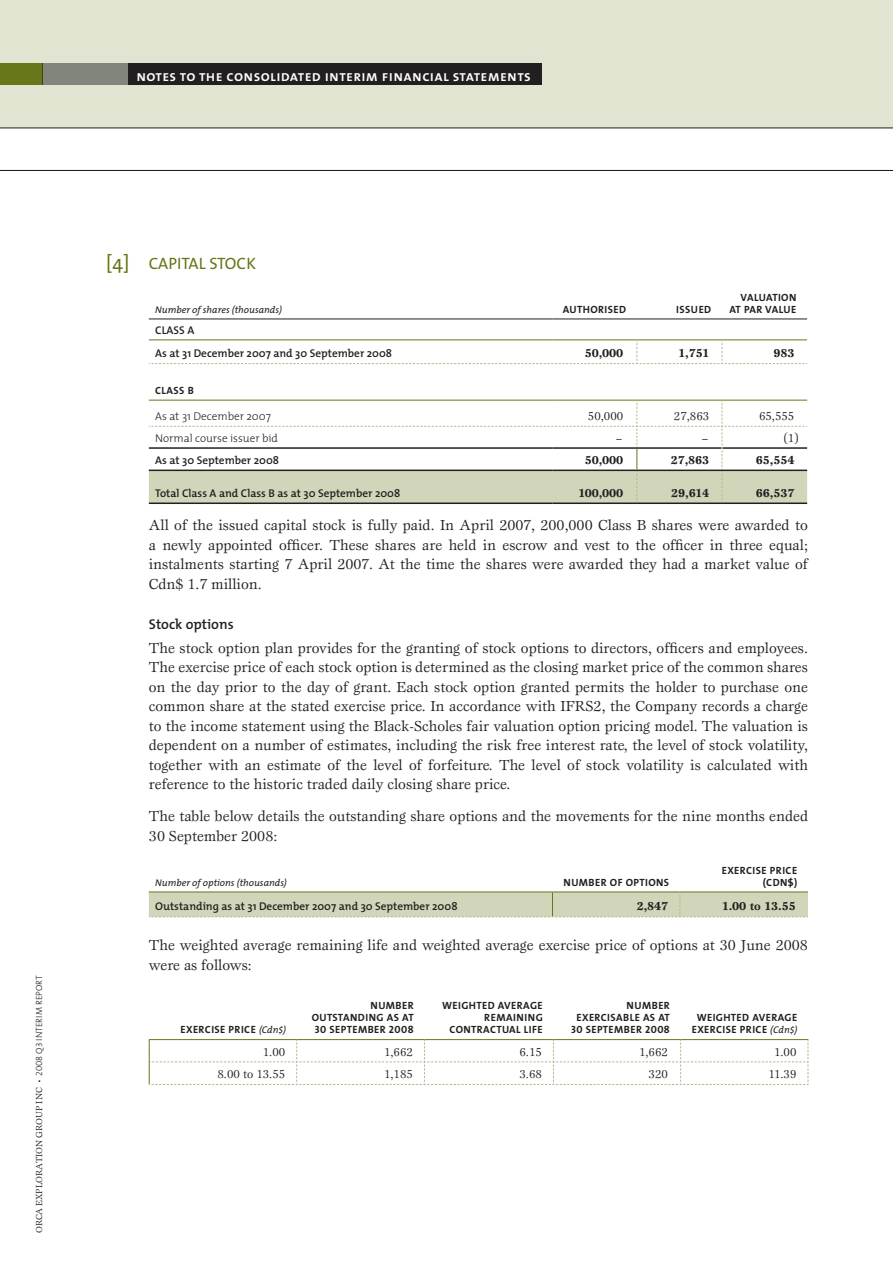
<style>
.page{position:relative;width:893px;height:1263px;background:#fff}
.page>*{position:absolute;margin:0;border:0;box-sizing:border-box;transform-origin:0 0}
.t1{font:16.5px "The Mix";color:#677719}
.t2{font:15px/19.5px "Esprit";color:#231f20;text-align:justify}
.t3{font:15px "The Mix Semi Bold Caps";letter-spacing:.02em;color:#fff}
.t4{font:600 14.25px "The Mix";color:#231f20}
.t5{font:12px "Esprit";color:#231f20}
.t6{font:700 12px "Esprit";letter-spacing:-.01em;color:#231f20}
.t7{font:600 11.25px/23.7px "The Mix";color:#231f20}
.t8{font:300 11.25px "The Mix";color:#231f20}
.t9{font:10.5px/12px "The Mix Bold Caps";letter-spacing:.04em;color:#231f20;text-align:right}
.t10{font:italic 9.75px "The Mix";color:#231f20}
.t11{font:9px "Esprit";color:#231f20}
.s1{font-family:"The Mix Light Caps"}
.s2{font-size:19.5px}
.s3{font-family:"The Mix";font-style:italic;font-size:9.75px}
.s4{font-size:10.65px}
</style>
<div class="page">
<div style="left:0;top:0;width:893px;height:128px;background:#e1e4d1"></div>
<div style="left:0;top:64px;width:43px;height:21px;background:#677719"></div>
<hr style="left:0;top:128px;width:893px;height:1px;background:#231f20">
<div style="left:43px;top:64px;width:86px;height:21px;background:#81857c"></div>
<hr style="left:0;top:170px;width:893px;height:1px;background:#231f20">
<div style="left:129px;top:64px;width:413px;height:21px;background:#231f20"></div>
<hr style="left:149px;top:339px;width:403px;height:1px;background:#677719">
<hr style="left:637px;top:339px;width:85px;height:1px;background:#677719">
<hr style="left:722px;top:339px;width:85px;height:1px;background:#677719">
<hr style="left:722px;top:502px;width:85px;height:2px;background:#231f20">
<svg style="left:149px;top:400px;width:658px;height:103px"></svg>
<hr style="left:149px;top:502px;width:403px;height:2px;background:#231f20">
<hr style="left:552px;top:502px;width:85px;height:2px;background:#231f20">
<hr style="left:637px;top:502px;width:85px;height:2px;background:#231f20">
<hr style="left:552px;top:339px;width:85px;height:1px;background:#677719">
<svg style="left:149px;top:340px;width:658px;height:24px"></svg>
<hr style="left:149px;top:319px;width:403px;height:1px;background:#231f20">
<hr style="left:552px;top:319px;width:85px;height:1px;background:#231f20">
<hr style="left:637px;top:319px;width:85px;height:1px;background:#231f20">
<hr style="left:722px;top:319px;width:85px;height:1px;background:#231f20">
<hr style="left:149px;top:891px;width:403px;height:1px;background:#677719">
<hr style="left:552px;top:891px;width:128px;height:1px;background:#677719">
<hr style="left:680px;top:891px;width:128px;height:1px;background:#677719">
<svg style="left:149px;top:892px;width:659px;height:25px;background:#ced3b6"></svg>
<hr style="left:149px;top:1039px;width:148px;height:1px;background:#677719">
<hr style="left:297px;top:1039px;width:127px;height:1px;background:#677719">
<hr style="left:424px;top:1039px;width:129px;height:1px;background:#677719">
<hr style="left:553px;top:1039px;width:128px;height:1px;background:#677719">
<hr style="left:681px;top:1039px;width:127px;height:1px;background:#677719">
<svg style="left:149px;top:1040px;width:660px;height:45px"></svg>
<p class="t3" style="left:136px;top:64px;width:396px">notes to the consolidated interim financial statements</p>
<p class="t11" style="left:34px;top:1233px;width:259px;rotate:-90deg">orcaexplorationgroupinc <span class="s1">• 2008 Q3 interim report</span></p>
<p class="t1" style="left:106px;top:250px;width:34px"><span class="s2">[4]</span> CAPITAL</p>
<p class="t1" style="left:209px;top:250px;width:48px">STOC K</p>
<p class="t10" style="left:155px;top:301px;width:128px">Number of shares (thousands)</p>
<p class="t9" style="left:563px;top:303px;width:65px">AUTHORISED</p>
<p class="t9" style="left:676px;top:303px;width:36px">ISSUED</p>
<p class="t9" style="left:729px;top:291px;width:69px">VALUATION<br>AT PAR VALUE</p>
<p class="t7" style="left:155px;top:318px;width:238px">CLASS A<br>As at 31 December 2007 and 30 September 2008</p>
<p class="t6" style="left:585px;top:346px;width:40px">50,000</p>
<p class="t6" style="left:678px;top:346px;width:33px">1,751</p>
<p class="t6" style="left:773px;top:346px;width:23px">983</p>
<p class="t9" style="left:155px;top:384px;width:13px">CLASS</p>
<p class="t9" style="left:188px;top:384px;width:8px">B</p>
<p class="t8" style="left:155px;top:407px;width:117px">As at 31 December 2007</p>
<p class="t5" style="left:588px;top:409px;width:37px">50,000</p>
<p class="t5" style="left:674px;top:409px;width:37px">27,863</p>
<p class="t5" style="left:759px;top:409px;width:37px">65,555</p>
<p class="t8" style="left:155px;top:429px;width:124px">Normal course issuer bid</p>
<p class="t5" style="left:616px;top:430px;width:8px">–</p>
<p class="t5" style="left:702px;top:430px;width:8px">–</p>
<p class="t5" style="left:783px;top:430px;width:17px">(1)</p>
<p class="t7" style="left:155px;top:448px;width:125px">As at 30 September 2008</p>
<p class="t6" style="left:585px;top:452px;width:40px">50,000</p>
<p class="t6" style="left:671px;top:452px;width:40px">27,863</p>
<p class="t6" style="left:756px;top:452px;width:40px">65,554</p>
<p class="t7" style="left:155px;top:481px;width:247px">Total Class A and Class B as at 30 September 2008</p>
<p class="t6" style="left:578px;top:485px;width:47px">100,000</p>
<p class="t6" style="left:671px;top:485px;width:40px">29,614</p>
<p class="t6" style="left:756px;top:485px;width:40px">66,537</p>
<p class="t2" style="left:149px;top:515px;width:661px">All of the issued capital stock is fully paid. In April 2007, 200,000 Class B shares were awarded to a newly appointed officer. These shares are held in escrow and vest to the officer in three equal; instalments starting 7 April 2007. At the time the shares were awarded they had a market value of Cdn$ 1.7 million.</p>
<p class="t4" style="left:149px;top:612px;width:86px">Stock options</p>
<p class="t2" style="left:149px;top:638px;width:661px">The stock option plan provides for the granting of stock options to directors, officers and employees.<br>The exercise price of each stock option is determined as the closing market price of the common shares on the day prior to the day of grant. Each stock option granted permits the holder to purchase one common share at the stated exercise price. In accordance with IFRS2, the Company records a charge to the income statement using the Black-Scholes fair valuation option pricing model. The valuation is dependent on a number of estimates, including the risk free interest rate, the level of stock volatility, together with an estimate of the level of forfeiture. The level of stock volatility is calculated with reference to the historic traded daily closing share price.</p>
<p class="t2" style="left:149px;top:806px;width:661px">The table below details the outstanding share options and the movements for the nine months ended<br>30 September 2008:</p>
<p class="t10" style="left:155px;top:874px;width:133px">Number of options (thousands)</p>
<p class="t9" style="left:563px;top:876px;width:107px">N UMBER OF OPTIONS</p>
<p class="t9" style="left:722px;top:864px;width:77px">EXERCISE PRICE (CDN$)</p>
<p class="t7" style="left:155px;top:894px;width:304px">Outstanding as at 31 December 2007 and 30 September 2008</p>
<p class="t6" style="left:637px;top:899px;width:33px">2,847</p>
<p class="t6" style="left:722px;top:899px;width:75px">1.00 to 13.55</p>
<p class="t2" style="left:149px;top:935px;width:661px">The weighted average remaining life and weighted average exercise price of options at 30 June 2008 were as follows:</p>
<p class="t9" style="left:180px;top:1023px;width:107px">EXERC ISE PRIC E <span class="s3">(Cdn$)</span></p>
<p class="t9" style="left:312px;top:999px;width:103px;text-align:justify;text-indent:59px">N UMBER O UTSTANDING AS AT 30 SEPTEM</p>
<p class="t9" style="left:368px;top:1023px;width:48px">BER 200<span class="s4">8</span></p>
<p class="t9" style="left:442px;top:999px;width:102px">WEIGHTED AVERAGE<br>REMAINING<br>CONTRACTUAL LIFE</p>
<p class="t9" style="left:627px;top:999px;width:45px">N UMBER</p>
<p class="t9" style="left:576px;top:1011px;width:95px">EXERC ISAB LE AS AT</p>
<p class="t9" style="left:571px;top:1023px;width:22px">30 SEPTEM</p>
<p class="t9" style="left:624px;top:1023px;width:48px">BER 200<span class="s4">8</span></p>
<p class="t9" style="left:692px;top:1011px;width:107px;text-align:center">WEIGHTED AVERAGE<br>EXERC ISE PRIC E <span class="s3">(Cdn$)</span></p>
<p class="t5" style="left:263px;top:1044px;width:24px">1.00</p>
<p class="t5" style="left:384px;top:1044px;width:30px">1,662</p>
<p class="t5" style="left:519px;top:1044px;width:24px">6.15</p>
<p class="t5" style="left:639px;top:1044px;width:30px">1,662</p>
<p class="t5" style="left:774px;top:1044px;width:24px">1.00</p>
<p class="t5" style="left:217px;top:1067px;width:69px">8.00 to 13.55</p>
<p class="t5" style="left:384px;top:1067px;width:30px">1,185</p>
<p class="t5" style="left:519px;top:1067px;width:24px">3.68</p>
<p class="t5" style="left:648px;top:1067px;width:21px">320</p>
<p class="t5" style="left:768px;top:1067px;width:30px">11.39</p>
</div>
